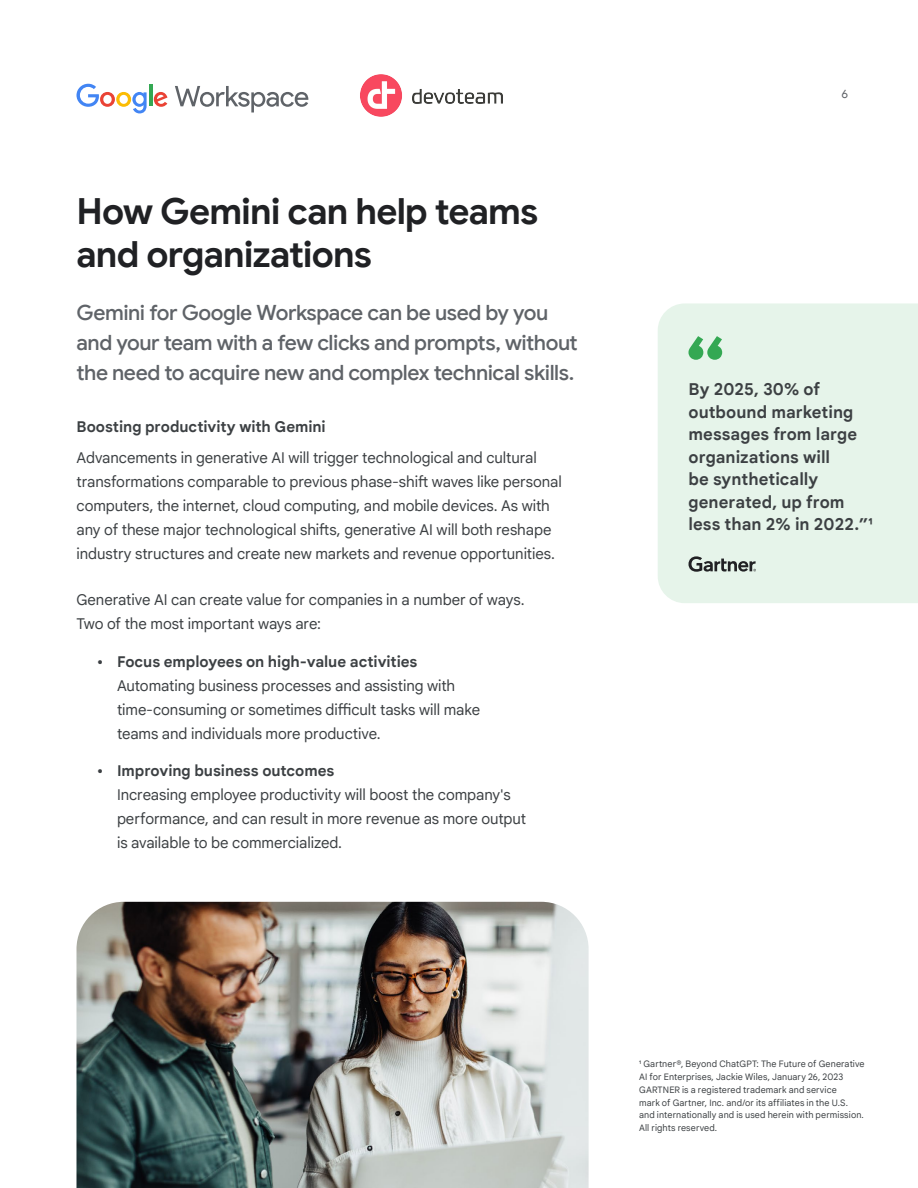
<style>
.page{position:relative;width:918px;height:1188px;background:#fff}
.page>*{position:absolute;margin:0;border:0;box-sizing:border-box;transform-origin:0 0}
.t1{font:700 36px/43.5px "Google Sans";letter-spacing:-.025em;color:#202124}
.t2{font:500 21px/30px "Google Sans";letter-spacing:-.02em;color:#5f6368}
.t3{font:700 16.5px/22.5px "Google Sans Text";color:#3c4043}
.t4{font:15px/24px "Google Sans Text";letter-spacing:-.005em;color:#3c4043}
.t5{font:700 15px "Google Sans Text";letter-spacing:-.005em;color:#3c4043}
.t6{font:12px "Google Sans";color:#5f6368}
.t7{font:9px/12.8px "Google Sans Text";letter-spacing:.015em;color:#3c4043}
</style>
<div class="page">
<svg style="left:175px;top:86px;width:133px;height:26px"></svg>
<svg style="left:77px;top:84px;width:70px;height:29px"></svg>
<hr style="left:149px;top:85px;width:3px;height:21px;background:#34a853">
<svg style="left:154px;top:92px;width:13px;height:15px"></svg>
<img style="left:77px;top:902px;width:512px;height:286px">
<div style="left:658px;top:303px;width:260px;height:300px;background:#e6f4ea"></div>
<svg style="left:688px;top:336px;width:34px;height:24px"></svg>
<svg style="left:689px;top:556px;width:67px;height:16px"></svg>
<img style="left:360px;top:74px;width:143px;height:43px">
<h1 class="t1" style="left:76px;top:190px;width:463px">How Gemini can help teams and organizations</h1>
<h2 class="t2" style="left:76px;top:297px;width:503px">Gemini for Google Workspace can be used by you and your team with a few clicks and prompts, without the need to acquire new and complex technical skills.</h2>
<p class="t5" style="left:76px;top:416px;width:251px">Boosting productivity with Gemini</p>
<p class="t4" style="left:76px;top:445px;width:487px">Advancements in generative AI will trigger technological and cultural transformations comparable to previous phase-shift waves like personal computers, the internet, cloud computing, and mobile devices. As with any of these major technological shifts, generative AI will both reshape industry structures and create new markets and revenue opportunities.</p>
<p class="t4" style="left:76px;top:587px;width:450px">Generative AI can create value for companies in a number of ways.<br>Two of the most important ways are:</p>
<p class="t5" style="left:97px;top:650px;width:322px">• Focus employees on high-value activities</p>
<p class="t4" style="left:117px;top:673px;width:365px">Automating business processes and assisting with time-consuming or sometimes difficult tasks will make teams and individuals more productive.</p>
<p class="t5" style="left:97px;top:760px;width:239px">• Improving business outcomes</p>
<p class="t4" style="left:117px;top:782px;width:411px">Increasing employee productivity will boost the company's performance, and can result in more revenue as more output is available to be commercialized.</p>
<p class="t6" style="left:842px;top:86px;width:8px">6</p>
<p class="t3" style="left:688px;top:377px;width:186px">By 2025, 30% of outbound marketing messages from large organizations will<br>be synthetically generated, up from less than 2% in 2022.”1</p>
<p class="t7" style="left:639px;top:1057px;width:227px">1 Gartner®, Beyond ChatGPT: The Future of Generative AI for Enterprises, Jackie Wiles, January 26, 2023<br>GARTNER is a registered trademark and service<br>mark of Gartner, Inc. and/or its affiliates in the U.S. and internationally and is used herein with permission.<br>All rights reserved.</p>
</div>
